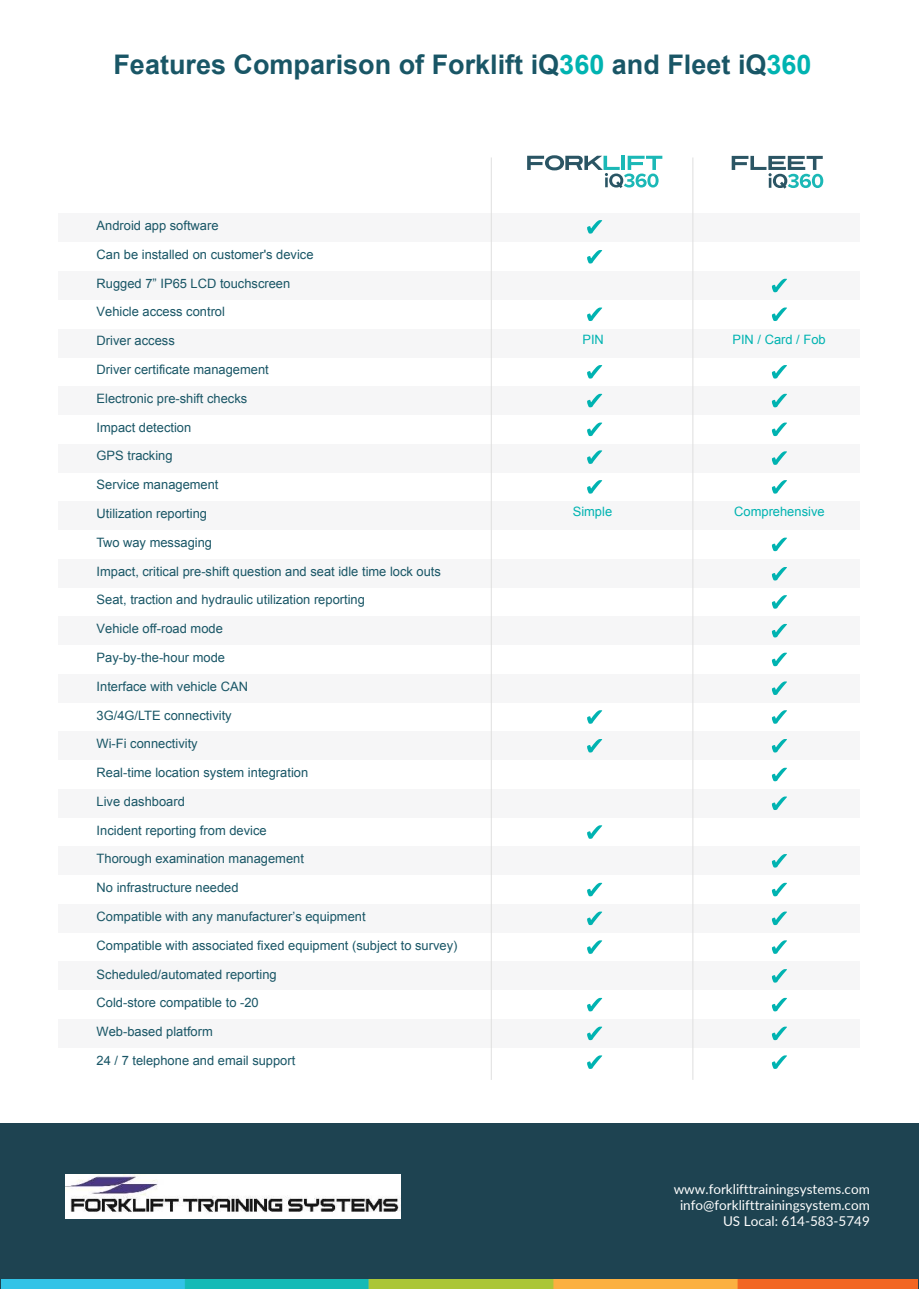
<style>
.page{position:relative;width:919px;height:1289px;background:#fff}
.page>*{position:absolute;margin:0;border:0;box-sizing:border-box;transform-origin:0 0}
.t1{font:700 27px "Arial";color:#195666}
.t2{font:13.5px/16.2px "Lato";color:#fefefe;text-align:right}
.t3{font:12.9px "Arial";color:#195666}
.t4{font:12.9px "Arial";color:#00b3b1}
.s1{color:#00b3b1}
</style>
<div class="page">
<div style="left:59px;top:214px;width:800px;height:28px;background:#f6f6f7"></div>
<div style="left:59px;top:271px;width:800px;height:29px;background:#f6f6f7"></div>
<div style="left:59px;top:329px;width:800px;height:28px;background:#f6f6f7"></div>
<div style="left:59px;top:386px;width:800px;height:29px;background:#f6f6f7"></div>
<div style="left:59px;top:444px;width:800px;height:28px;background:#f6f6f7"></div>
<div style="left:59px;top:501px;width:800px;height:29px;background:#f6f6f7"></div>
<div style="left:59px;top:559px;width:800px;height:28px;background:#f6f6f7"></div>
<div style="left:59px;top:616px;width:800px;height:29px;background:#f6f6f7"></div>
<div style="left:59px;top:674px;width:800px;height:28px;background:#f6f6f7"></div>
<div style="left:59px;top:731px;width:800px;height:29px;background:#f6f6f7"></div>
<div style="left:59px;top:789px;width:800px;height:28px;background:#f6f6f7"></div>
<div style="left:59px;top:846px;width:800px;height:29px;background:#f6f6f7"></div>
<div style="left:59px;top:904px;width:800px;height:28px;background:#f6f6f7"></div>
<div style="left:59px;top:961px;width:800px;height:29px;background:#f6f6f7"></div>
<div style="left:59px;top:1019px;width:800px;height:28px;background:#f6f6f7"></div>
<svg style="left:731px;top:156px;width:92px;height:33px"></svg>
<svg style="left:527px;top:155px;width:135px;height:33px"></svg>
<svg style="left:771px;top:279px;width:15px;height:13px"></svg>
<svg style="left:771px;top:307px;width:15px;height:14px"></svg>
<svg style="left:771px;top:365px;width:15px;height:13px"></svg>
<svg style="left:771px;top:394px;width:15px;height:13px"></svg>
<svg style="left:771px;top:422px;width:15px;height:14px"></svg>
<svg style="left:771px;top:451px;width:15px;height:14px"></svg>
<svg style="left:771px;top:480px;width:15px;height:13px"></svg>
<svg style="left:771px;top:537px;width:15px;height:14px"></svg>
<svg style="left:771px;top:567px;width:15px;height:13px"></svg>
<svg style="left:771px;top:595px;width:15px;height:13px"></svg>
<svg style="left:771px;top:624px;width:15px;height:13px"></svg>
<svg style="left:771px;top:652px;width:15px;height:14px"></svg>
<svg style="left:771px;top:681px;width:15px;height:14px"></svg>
<svg style="left:771px;top:710px;width:15px;height:13px"></svg>
<svg style="left:771px;top:739px;width:15px;height:13px"></svg>
<svg style="left:771px;top:767px;width:15px;height:14px"></svg>
<svg style="left:771px;top:796px;width:15px;height:14px"></svg>
<svg style="left:771px;top:854px;width:15px;height:13px"></svg>
<svg style="left:771px;top:882px;width:15px;height:14px"></svg>
<svg style="left:771px;top:911px;width:15px;height:14px"></svg>
<svg style="left:771px;top:940px;width:15px;height:13px"></svg>
<svg style="left:771px;top:969px;width:15px;height:13px"></svg>
<svg style="left:771px;top:997px;width:15px;height:14px"></svg>
<svg style="left:771px;top:1026px;width:15px;height:14px"></svg>
<svg style="left:771px;top:1055px;width:15px;height:13px"></svg>
<svg style="left:587px;top:220px;width:15px;height:13px"></svg>
<svg style="left:587px;top:250px;width:15px;height:13px"></svg>
<svg style="left:587px;top:307px;width:15px;height:14px"></svg>
<svg style="left:587px;top:365px;width:15px;height:13px"></svg>
<svg style="left:587px;top:394px;width:15px;height:13px"></svg>
<svg style="left:587px;top:422px;width:15px;height:14px"></svg>
<svg style="left:587px;top:480px;width:15px;height:13px"></svg>
<svg style="left:587px;top:710px;width:15px;height:13px"></svg>
<svg style="left:587px;top:739px;width:15px;height:13px"></svg>
<svg style="left:587px;top:825px;width:15px;height:13px"></svg>
<svg style="left:587px;top:882px;width:15px;height:14px"></svg>
<svg style="left:587px;top:911px;width:15px;height:14px"></svg>
<svg style="left:587px;top:940px;width:15px;height:13px"></svg>
<svg style="left:587px;top:997px;width:15px;height:14px"></svg>
<svg style="left:587px;top:1026px;width:15px;height:14px"></svg>
<svg style="left:587px;top:1055px;width:15px;height:13px"></svg>
<svg style="left:587px;top:450px;width:15px;height:14px"></svg>
<hr style="left:692px;top:157px;width:1px;height:922px;background:#e0e0e0">
<hr style="left:490px;top:157px;width:2px;height:922px;background:#e0e0e0">
<div style="left:0;top:1123px;width:918px;height:165px;background:#1e4351"></div>
<img style="left:1px;top:1279px;width:916px;height:9px">
<img style="left:66px;top:1174px;width:334px;height:44px">
<h1 class="t1" style="left:113px;top:46px;width:699px">Features Comparison of Forklift iQ<span class="s1">360</span> and Fleet iQ<span class="s1">360</span></h1>
<p class="t3" style="left:97px;top:217px;width:123px">Android app software</p>
<p class="t3" style="left:97px;top:246px;width:218px">Can be installed on customer's device</p>
<p class="t3" style="left:97px;top:275px;width:195px">Rugged 7” IP65 LCD touchscreen</p>
<p class="t3" style="left:97px;top:303px;width:130px">Vehicle access control</p>
<p class="t3" style="left:97px;top:332px;width:80px">Driver access</p>
<p class="t3" style="left:97px;top:361px;width:174px">Driver certificate management</p>
<p class="t3" style="left:97px;top:390px;width:152px">Electronic pre-shift checks</p>
<p class="t3" style="left:97px;top:418px;width:96px">Impact detection</p>
<p class="t3" style="left:97px;top:447px;width:78px">GPS tracking</p>
<p class="t3" style="left:97px;top:476px;width:123px">Service management</p>
<p class="t3" style="left:97px;top:505px;width:112px">Utilization reporting</p>
<p class="t3" style="left:97px;top:534px;width:117px">Two way messaging</p>
<p class="t3" style="left:97px;top:562px;width:346px">Impact, critical pre-shift question and seat idle time lock outs</p>
<p class="t3" style="left:97px;top:591px;width:270px">Seat, traction and hydraulic utilization reporting</p>
<p class="t3" style="left:97px;top:620px;width:128px">Vehicle off-road mode</p>
<p class="t3" style="left:97px;top:649px;width:130px">Pay-by-the-hour mode</p>
<p class="t3" style="left:97px;top:677px;width:153px">Interface with vehicle CAN</p>
<p class="t3" style="left:97px;top:706px;width:137px">3G/4G/LTE connectivity</p>
<p class="t3" style="left:97px;top:735px;width:103px">Wi-Fi connectivity</p>
<p class="t3" style="left:97px;top:764px;width:213px">Real-time location system integration</p>
<p class="t3" style="left:97px;top:792px;width:90px">Live dashboard</p>
<p class="t3" style="left:97px;top:821px;width:171px">Incident reporting from device</p>
<p class="t3" style="left:97px;top:850px;width:209px">Thorough examination management</p>
<p class="t3" style="left:97px;top:879px;width:143px">No infrastructure needed</p>
<p class="t3" style="left:97px;top:908px;width:270px">Compatible with any manufacturer’s equipment</p>
<p class="t3" style="left:97px;top:936px;width:362px">Compatible with associated fixed equipment (subject to survey)</p>
<p class="t3" style="left:97px;top:965px;width:182px">Scheduled/automated reporting</p>
<p class="t3" style="left:97px;top:994px;width:164px">Cold-store compatible to -20</p>
<p class="t3" style="left:97px;top:1023px;width:118px">Web-based platform</p>
<p class="t3" style="left:97px;top:1051px;width:200px">24 / 7 telephone and email support</p>
<p class="t4" style="left:582px;top:331px;width:23px">PIN</p>
<p class="t4" style="left:732px;top:331px;width:95px">PIN / Card / Fob</p>
<p class="t4" style="left:572px;top:503px;width:41px">Simple</p>
<p class="t4" style="left:734px;top:503px;width:92px">Comprehensive</p>
<p class="t2" style="left:673px;top:1179px;width:198px">www.forklifttrainingsystems.com info@forklifttrainingsystem.com<br>US Local: 614-583-5749</p>
</div>
